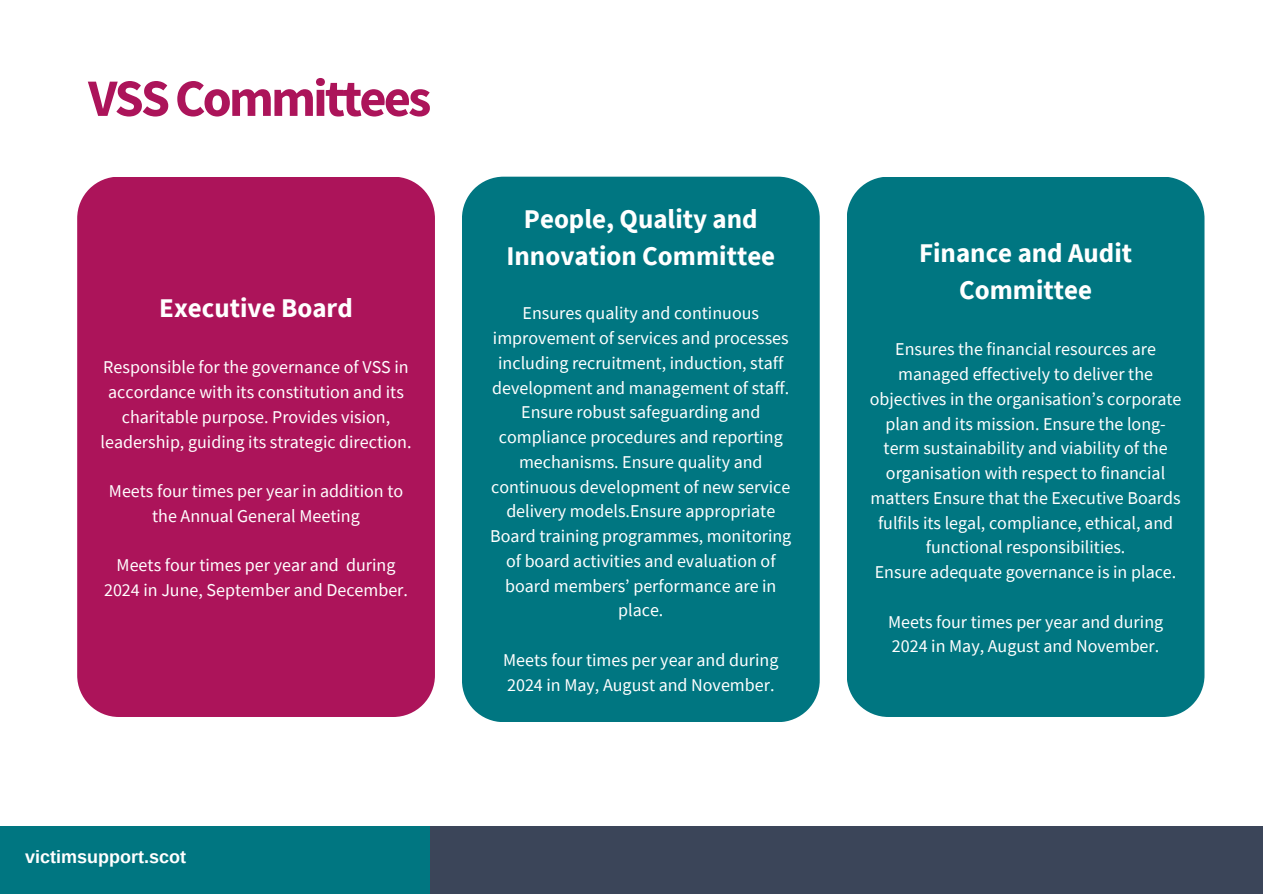
<style>
.page{position:relative;width:1263px;height:894px;background:#fff}
.page>*{position:absolute;margin:0;border:0;box-sizing:border-box;transform-origin:0 0}
.t1{font:700 52.5px "Source Sans Pro";letter-spacing:-.055em;color:#ac145a}
.t2{font:700 27px/37.2px "Source Sans Pro";color:#fff;text-align:center}
.t3{font:18px/24.8px "Source Sans Pro";color:#fff;text-align:center}
.t4{font:700 18px "Arimo";color:#fff}
</style>
<div class="page">
<div style="left:77px;top:177px;width:358px;height:539px;background:#ac145a"></div>
<div style="left:847px;top:177px;width:357px;height:539px;background:#007681"></div>
<div style="left:462px;top:177px;width:358px;height:545px;background:#007681"></div>
<div style="left:0;top:825px;width:448px;height:68px;background:#007681"></div>
<div style="left:430px;top:825px;width:833px;height:68px;background:#3b4559"></div>
<p class="t1" style="left:88px;top:64px;width:345px">VSSCommittees</p>
<h1 class="t2" style="left:159px;top:288px;width:195px">Executive Board</h1>
<h2 class="t3" style="left:100px;top:354px;width:313px">Responsible for the governance of VSS in accordance with its constitution and its charitable purpose. Provides vision, leadership, guiding its strategic direction.</h2>
<p class="t3" style="left:109px;top:478px;width:296px">Meets four times per year in addition to the Annual General Meeting</p>
<p class="t3" style="left:104px;top:552px;width:305px">Meets four times per year and during<br>2024 in June, September and December.</p>
<h3 class="t4" style="left:25px;top:846px;width:162px">victimsupport.scot</h3>
<p class="t2" style="left:506px;top:200px;width:270px">People, Quality and<br>Innovation Committee</p>
<p class="t3" style="left:490px;top:300px;width:303px">Ensures quality and continuous improvement of services and processes including recruitment, induction, staff development and management of staff.<br>Ensure robust safeguarding and compliance procedures and reporting mechanisms. Ensure quality and continuous development of new service delivery models.Ensure appropriate Board training programmes, monitoring of board activities and evaluation of board members’ performance are in place.</p>
<p class="t3" style="left:503px;top:647px;width:277px;text-align:left">Meets four times per year and during<br>2024 in May, August and November.</p>
<h2 class="t2" style="left:919px;top:233px;width:215px">Finance and Audit<br>Committee</h2>
<p class="t3" style="left:870px;top:336px;width:313px">Ensures the financial resources are managed effectively to deliver the objectives in the organisation’s corporate plan and its mission. Ensure the long&shy;term sustainability and viability of the organisation with respect to financial matters Ensure that the Executive Boards fulfils its legal, compliance, ethical, and functional responsibilities.</p>
<p class="t3" style="left:875px;top:559px;width:303px">Ensure adequate governance is in place.</p>
<h2 class="t3" style="left:888px;top:608px;width:277px;text-align:left">Meets four times per year and during<br>2024 in May, August and November.</h2>
</div>
